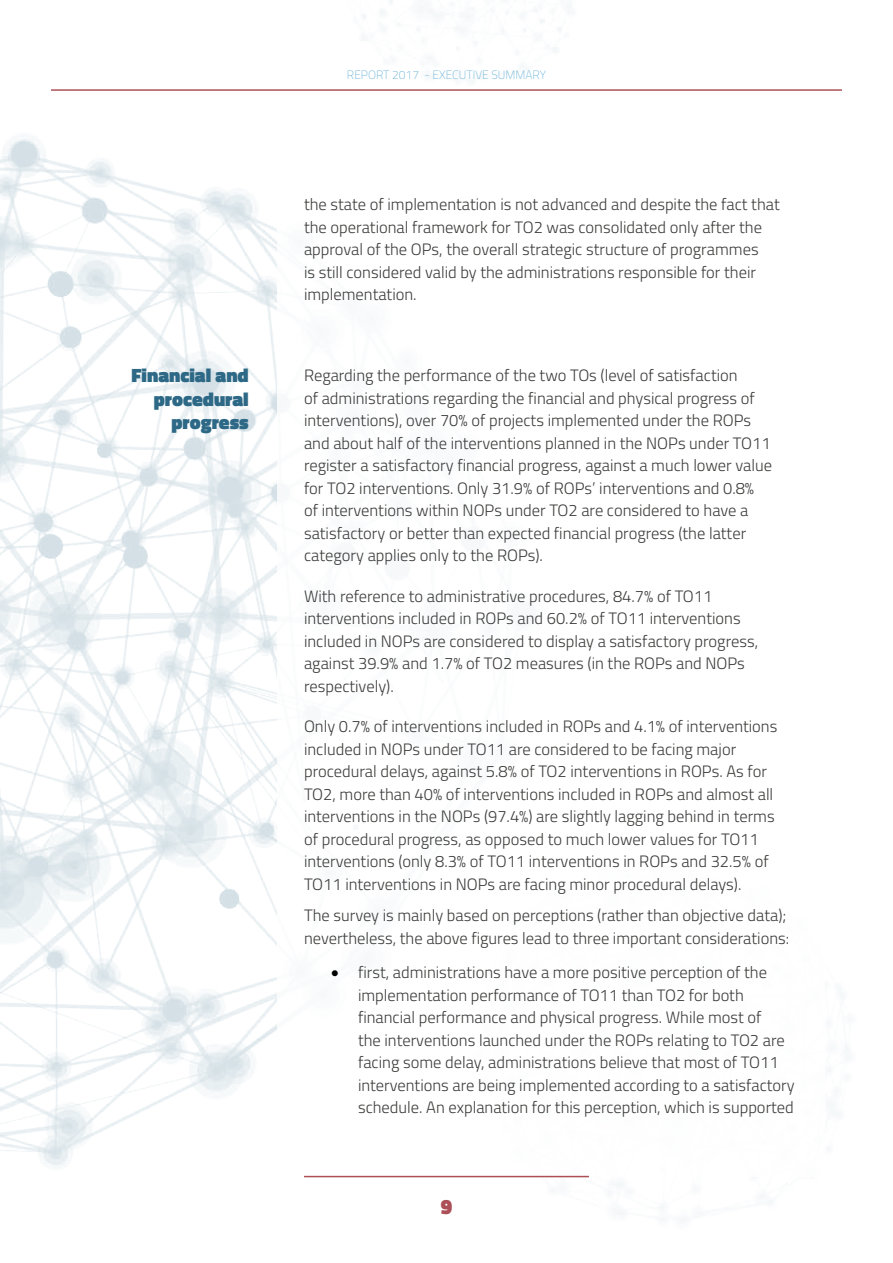
<style>
.page{position:relative;width:893px;height:1263px;background:#fff}
.page>*{position:absolute;margin:0;border:0;box-sizing:border-box;transform-origin:0 0}
.t1{font:900 21px "Titillium";color:#ad4f57}
.t2{font:900 19.5px/23.4px "Titillium";color:#2d6986;text-align:right}
.t3{font:300 16.5px/22.5px "Titillium";color:#3c3c3b}
.t4{font:100 12px "Titillium";color:#5cabd4}
.s1{color:#000}
</style>
<div class="page">
<img style="left:0;top:0;width:848px;height:1222px">
<div style="left:277px;top:89px;width:548px;height:1087px;background:#fff"></div>
<hr style="left:51px;top:89px;width:791px;height:2px;background:#ad5056">
<hr style="left:304px;top:1176px;width:285px;height:1px;background:#ad5056">
<p class="t2" style="left:131px;top:364px;width:119px">Financial and procedural progress</p>
<p class="t4" style="left:347px;top:66px;width:201px">REPORT 2017 - EXECUTIVE SUMMARY</p>
<p class="t3" style="left:304px;top:192px;width:477px">the state of implementation is not advanced and despite the fact that the operational framework for TO2 was consolidated only after the approval of the OPs, the overall strategic structure of programmes<br>is still considered valid by the administrations responsible for their implementation.</p>
<p class="t3" style="left:304px;top:363px;width:470px">Regarding the performance of the two TOs (level of satisfaction<br>of administrations regarding the financial and physical progress of interventions), over 70% of projects implemented under the ROPs and about half of the interventions planned in the NOPs under TO11 register a satisfactory financial progress, against a much lower value for TO2 interventions. Only 31.9% of ROPs’ interventions and 0.8% of interventions within NOPs under TO2 are considered to have a satisfactory or better than expected financial progress (the latter category applies only to the ROPs).</p>
<p class="t3" style="left:304px;top:584px;width:456px">With reference to administrative procedures, 84.7% of TO11 interventions included in ROPs and 60.2% of TO11 interventions included in NOPs are considered to display a satisfactory progress, against 39.9% and 1.7% of TO2 measures (in the ROPs and NOPs respectively).</p>
<p class="t3" style="left:304px;top:714px;width:475px">Only 0.7% of interventions included in ROPs and 4.1% of interventions included in NOPs under TO11 are considered to be facing major procedural delays, against 5.8% of TO2 interventions in ROPs. As for TO2, more than 40% of interventions included in ROPs and almost all interventions in the NOPs (97.4%) are slightly lagging behind in terms of procedural progress, as opposed to much lower values for TO11 interventions (only 8.3% of TO11 interventions in ROPs and 32.5% of TO11 interventions in NOPs are facing minor procedural delays).</p>
<p class="t3" style="left:304px;top:903px;width:487px">The survey is mainly based on perceptions (rather than objective data); nevertheless, the above figures lead to three important considerations:</p>
<p class="t3" style="left:358px;top:960px;width:438px;text-indent:-27px"><span class="s1">•</span> first, administrations have a more positive perception of the implementation performance of TO11 than TO2 for both financial performance and physical progress. While most of<br>the interventions launched under the ROPs relating to TO2 are facing some delay, administrations believe that most of TO11 interventions are being implemented according to a satisfactory schedule. An explanation for this perception, which is supported</p>
<p class="t1" style="left:441px;top:1191px;width:13px">9</p>
</div>
